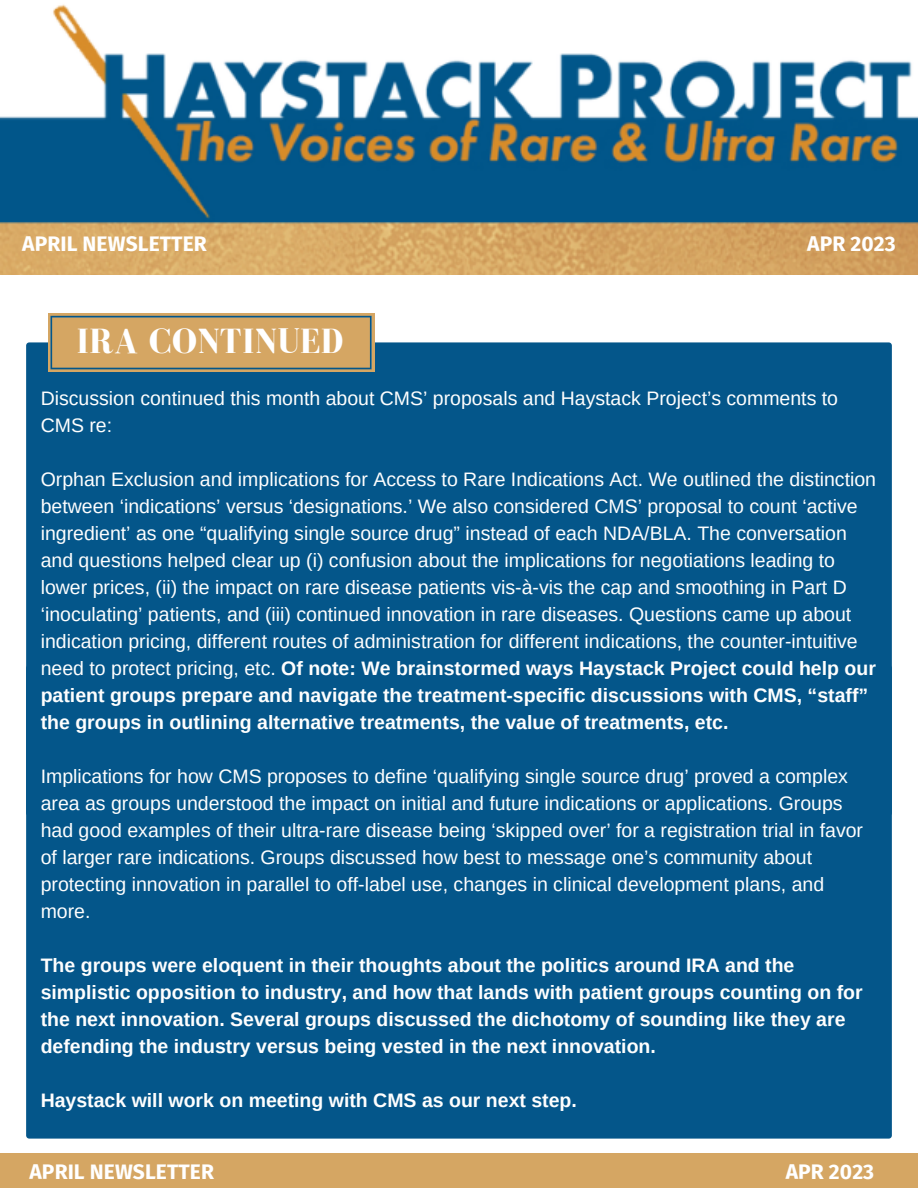
<style>
.page{position:relative;width:918px;height:1188px;background:#fff}
.page>*{position:absolute;margin:0;border:0;box-sizing:border-box;transform-origin:0 0}
.t1{font:700 36px "Bodoni FLF";letter-spacing:.01em;color:#fff}
.t2{font:700 21px "Fira Sans";letter-spacing:.005em;color:#fff}
.t3{font:19.5px/27px "Arimo";color:#fefefe}
.t4{font:700 19.5px/27px "Arimo";color:#fefefe}
.s1{font-weight:700}
</style>
<div class="page">
<img style="left:0;top:4px;width:918px;height:270px">
<div style="left:26px;top:342px;width:866px;height:323px;background:#04568a"></div>
<div style="left:26px;top:665px;width:866px;height:474px;background:#04568a"></div>
<div style="left:0;top:1153px;width:918px;height:35px;background:#d5a663"></div>
<svg style="left:48px;top:313px;width:326px;height:59px;fill:#d5a663"></svg>
<svg style="left:50px;top:316px;width:322px;height:53px"></svg>
<p class="t2" style="left:22px;top:231px;width:186px">APRIL NEWSLETTER</p>
<p class="t2" style="left:807px;top:231px;width:90px">APR 2023</p>
<h1 class="t1" style="left:76px;top:322px;width:269px">IRA CONTINUED</h1>
<p class="t3" style="left:41px;top:385px;width:799px">Discussion continued this month about CMS’ proposals and Haystack Project’s comments to<br>CMS re:</p>
<p class="t3" style="left:41px;top:466px;width:837px">Orphan Exclusion and implications for Access to Rare Indications Act. We outlined the distinction between ‘indications’ versus ‘designations.’ We also considered CMS’ proposal to count ‘active ingredient’ as one “qualifying single source drug” instead of each NDA/BLA. The conversation and questions helped clear up (i) confusion about the implications for negotiations leading to lower prices, (ii) the impact on rare disease patients vis-à-vis the cap and smoothing in Part D ‘inoculating’ patients, and (iii) continued innovation in rare diseases. Questions came up about indication pricing, different routes of administration for different indications, the counter-intuitive need to protect pricing, etc. <span class="s1">Of note: We brainstormed ways Haystack Project could help our patient groups prepare and navigate the treatment-specific discussions with CMS, “staff” the groups in outlining alternative treatments, the value of treatments, etc.</span></p>
<p class="t3" style="left:41px;top:763px;width:824px">Implications for how CMS proposes to define ‘qualifying single source drug’ proved a complex area as groups understood the impact on initial and future indications or applications. Groups had good examples of their ultra-rare disease being ‘skipped over’ for a registration trial in favor of larger rare indications. Groups discussed how best to message one’s community about protecting innovation in parallel to off-label use, changes in clinical development plans, and more.</p>
<p class="t4" style="left:41px;top:952px;width:823px">The groups were eloquent in their thoughts about the politics around IRA and the simplistic opposition to industry, and how that lands with patient groups counting on for the next innovation. Several groups discussed the dichotomy of sounding like they are defending the industry versus being vested in the next innovation.</p>
<p class="t4" style="left:41px;top:1087px;width:538px">Haystack will work on meeting with CMS as our next step.</p>
<p class="t2" style="left:30px;top:1160px;width:186px">APRIL NEWSLETTER</p>
<p class="t2" style="left:786px;top:1160px;width:90px">APR 2023</p>
</div>
